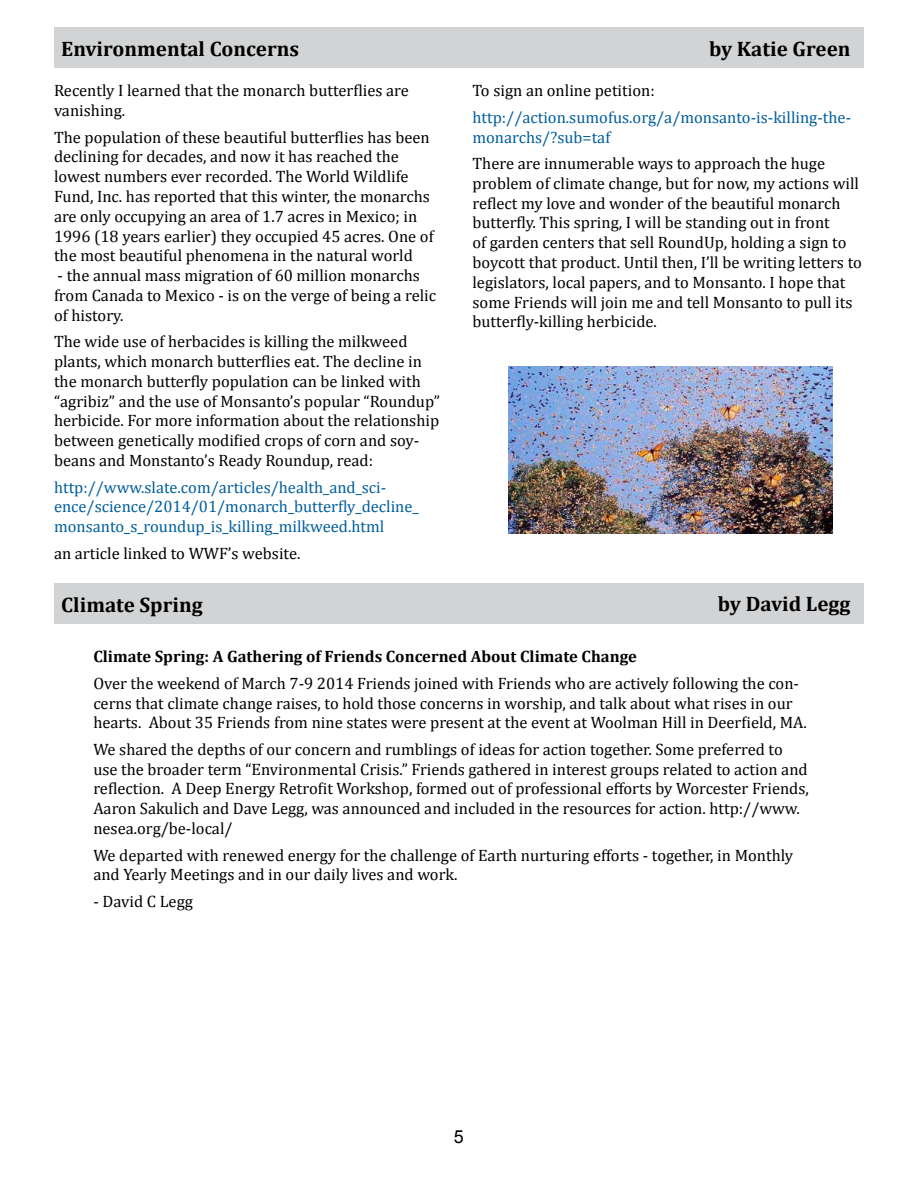
<style>
.page{position:relative;width:918px;height:1188px;background:#fff}
.page>*{position:absolute;margin:0;border:0;box-sizing:border-box;transform-origin:0 0}
.t1{font:700 21px "Cambria";color:#000}
.t2{font:18px "Arial";color:#000}
.t3{font:16.5px/19.8px "Cambria";color:#000}
.t4{font:16.5px/19.8px "Cambria";color:#005e9d}
.t5{font:700 16.5px "Cambria";color:#000}
</style>
<div class="page">
<div style="left:54px;top:27px;width:810px;height:41px;background:#d1d3d4"></div>
<img style="left:508px;top:366px;width:324px;height:167px">
<div style="left:54px;top:583px;width:810px;height:40px;background:#d1d3d4"></div>
<p class="t1" style="left:61px;top:36px;width:239px">Environmental Concerns</p>
<p class="t1" style="left:709px;top:36px;width:143px">by Katie Green</p>
<p class="t3" style="left:54px;top:81px;width:356px">Recently I learned that the monarch butterflies are vanishing.</p>
<p class="t3" style="left:54px;top:127px;width:381px">The population of these beautiful butterflies has been declining for decades, and now it has reached the lowest numbers ever recorded. The World Wildlife Fund, Inc. has reported that this winter, the monarchs are only occupying an area of 1.7 acres in Mexico; in 1996 (18 years earlier) they occupied 45 acres. One of the most beautiful phenomena in the natural world</p>
<p class="t3" style="left:54px;top:266px;width:384px">- the annual mass migration of 60 million monarchs from Canada to Mexico - is on the verge of being a relic of history.</p>
<p class="t3" style="left:54px;top:332px;width:387px">The wide use of herbacides is killing the milkweed plants, which monarch butterflies eat. The decline in the monarch butterfly population can be linked with “agribiz” and the use of Monsanto’s popular “Roundup” herbicide. For more information about the relationship between genetically modified crops of corn and soy&shy;beans and Monstanto’s Ready Roundup, read:</p>
<p class="t4" style="left:54px;top:477px;width:366px">http://www.slate.com/articles/health_and_sci&shy;ence/science/2014/01/monarch_butterfly_decline_ monsanto_s_roundup_is_killing_milkweed.html</p>
<p class="t3" style="left:54px;top:543px;width:248px">an article linked to WWF’s website.</p>
<p class="t3" style="left:473px;top:81px;width:184px">To sign an online petition:</p>
<p class="t4" style="left:473px;top:107px;width:380px">http://action.sumofus.org/a/monsanto-is-killing-the&shy;monarchs/?sub=taf</p>
<p class="t3" style="left:473px;top:153px;width:391px">There are innumerable ways to approach the huge problem of climate change, but for now, my actions will reflect my love and wonder of the beautiful monarch butterfly. This spring, I will be standing out in front<br>of garden centers that sell RoundUp, holding a sign to boycott that product. Until then, I’ll be writing letters to legislators, local papers, and to Monsanto. I hope that some Friends will join me and tell Monsanto to pull its butterfly-killing herbicide.</p>
<p class="t1" style="left:718px;top:591px;width:134px">by David Legg</p>
<p class="t1" style="left:61px;top:592px;width:143px">Climate Spring</p>
<p class="t5" style="left:93px;top:646px;width:545px">Climate Spring: A Gathering of Friends Concerned About Climate Change</p>
<p class="t3" style="left:93px;top:673px;width:715px">Over the weekend of March 7-9 2014 Friends joined with Friends who are actively following the con&shy;cerns that climate change raises, to hold those concerns in worship, and talk about what rises in our hearts. About 35 Friends from nine states were present at the event at Woolman Hill in Deerfield, MA.</p>
<p class="t3" style="left:93px;top:739px;width:717px">We shared the depths of our concern and rumblings of ideas for action together. Some preferred to use the broader term “Environmental Crisis.” Friends gathered in interest groups related to action and reflection. A Deep Energy Retrofit Workshop, formed out of professional efforts by Worcester Friends, Aaron Sakulich and Dave Legg, was announced and included in the resources for action. http://www. nesea.org/be-local/</p>
<p class="t3" style="left:93px;top:845px;width:701px">We departed with renewed energy for the challenge of Earth nurturing efforts - together, in Monthly and Yearly Meetings and in our daily lives and work.</p>
<p class="t3" style="left:93px;top:891px;width:101px">- David C Legg</p>
<p class="t2" style="left:454px;top:1125px;width:12px">5</p>
</div>
